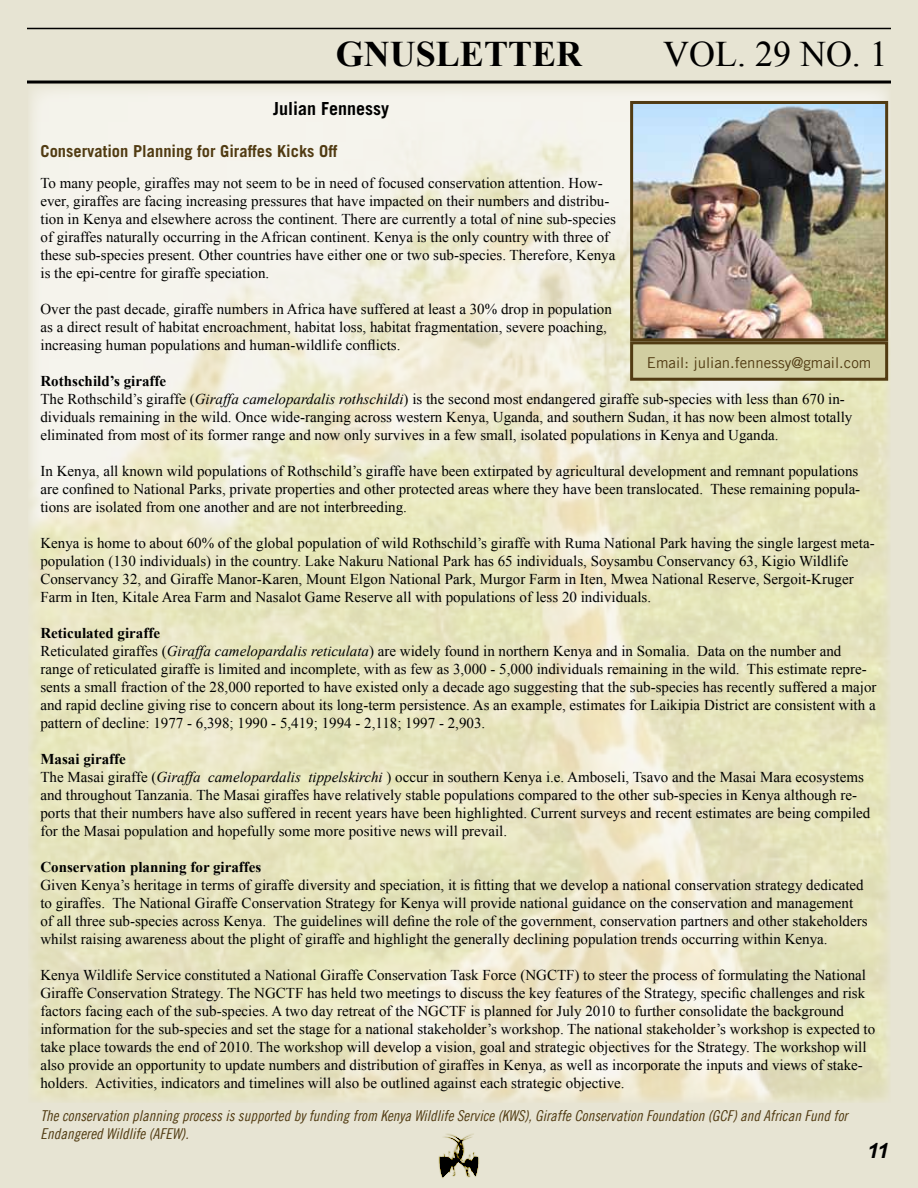
<style>
.page{position:relative;width:918px;height:1188px;background:#fff}
.page>*{position:absolute;margin:0;border:0;box-sizing:border-box;transform-origin:0 0}
.t1{font:700 36px "Times New Roman";color:#000}
.t2{font:36px "Times New Roman";color:#000}
.t3{font:italic 700 21px "Arial";color:#000}
.t4{font:700 18px "Trade Gothic LT Com";color:#000}
.t5{font:700 16.5px "Trade Gothic LT Com";color:#513b12}
.t6{font:15px/18px "Times New Roman";color:#000}
.t7{font:15px/18px "Trade Gothic LT Com Cn 18 Obl";color:#513b12}
.t8{font:700 15px "Times New Roman";color:#000}
.t9{font:15px "Trade Gothic LT Com";color:#513b12}
.s1{font-weight:700}
.s2{font-style:italic}
</style>
<div class="page">
<div style="left:0;top:1px;width:918px;height:1187px;background:#e7e4d3"></div>
<hr style="left:27px;top:81px;width:864px;height:3px;background:#000">
<img style="left:30px;top:88px;width:859px;height:1014px">
<img style="left:634px;top:105px;width:250px;height:232px">
<div style="left:630px;top:101px;width:258px;height:240px;border:3px solid #513b12"></div>
<img style="left:438px;top:1133px;width:41px;height:46px">
<hr style="left:27px;top:28px;width:864px;height:1px;background:#000">
<div style="left:632px;top:343px;width:255px;height:36px;background:#d1cea1"></div>
<div style="left:630px;top:341px;width:258px;height:40px;border:3px solid #513b12"></div>
<h1 class="t1" style="left:336px;top:29px;width:248px">gnusletter</h1>
<h1 class="t2" style="left:663px;top:30px;width:226px">Vol. 29 no. 1</h1>
<p class="t4" style="left:273px;top:97px;width:117px">Julian Fennessy</p>
<p class="t5" style="left:40px;top:141px;width:299px">Conservation planning for giraffes kicks off</p>
<p class="t6" style="left:40px;top:174px;width:577px">To many people, giraffes may not seem to be in need of focused conservation attention. How&shy;ever, giraffes are facing increasing pressures that have impacted on their numbers and distribu&shy;tion in Kenya and elsewhere across the continent. There are currently a total of nine sub-species of giraffes naturally occurring in the African continent. Kenya is the only country with three of these sub-species present. Other countries have either one or two sub-species. Therefore, Kenya is the epi-centre for giraffe speciation.</p>
<p class="t6" style="left:40px;top:300px;width:573px">Over the past decade, giraffe numbers in Africa have suffered at least a 30% drop in population as a direct result of habitat encroachment, habitat loss, habitat fragmentation, severe poaching, increasing human populations and human-wildlife conflicts.</p>
<p class="t6" style="left:40px;top:372px;width:813px"><span class="s1">Rothschild’s giraffe<br></span>The Rothschild’s giraffe (<span class="s2">Giraffa camelopardalis rothschildi</span>) is the second most endangered giraffe sub-species with less than 670 in&shy;dividuals remaining in the wild. Once wide-ranging across western Kenya, Uganda, and southern Sudan, it has now been almost totally eliminated from most of its former range and now only survives in a few small, isolated populations in Kenya and Uganda.</p>
<p class="t6" style="left:40px;top:462px;width:821px">In Kenya, all known wild populations of Rothschild’s giraffe have been extirpated by agricultural development and remnant populations are confined to National Parks, private properties and other protected areas where they have been translocated. These remaining popula&shy;tions are isolated from one another and are not interbreeding.</p>
<p class="t6" style="left:40px;top:534px;width:836px">Kenya is home to about 60% of the global population of wild Rothschild’s giraffe with Ruma National Park having the single largest meta&shy;population (130 individuals) in the country. Lake Nakuru National Park has 65 individuals, Soysambu Conservancy 63, Kigio Wildlife Conservancy 32, and Giraffe Manor-Karen, Mount Elgon National Park, Murgor Farm in Iten, Mwea National Reserve, Sergoit-Kruger Farm in Iten, Kitale Area Farm and Nasalot Game Reserve all with populations of less 20 individuals.</p>
<p class="t6" style="left:40px;top:624px;width:838px"><span class="s1">Reticulated giraffe<br></span>Reticulated giraffes (<span class="s2">Giraffa camelopardalis reticulata</span>) are widely found in northern Kenya and in Somalia. Data on the number and range of reticulated giraffe is limited and incomplete, with as few as 3,000 - 5,000 individuals remaining in the wild. This estimate repre&shy;sents a small fraction of the 28,000 reported to have existed only a decade ago suggesting that the sub-species has recently suffered a major and rapid decline giving rise to concern about its long-term persistence. As an example, estimates for Laikipia District are consistent with a pattern of decline: 1977 - 6,398; 1990 - 5,419; 1994 - 2,118; 1997 - 2,903.</p>
<p class="t6" style="left:40px;top:750px;width:831px"><span class="s1">Masai giraffe<br></span>The Masai giraffe (<span class="s2">Giraffa camelopardalis tippelskirchi</span> ) occur in southern Kenya i.e. Amboseli, Tsavo and the Masai Mara ecosystems and throughout Tanzania. The Masai giraffes have relatively stable populations compared to the other sub-species in Kenya although re&shy;ports that their numbers have also suffered in recent years have been highlighted. Current surveys and recent estimates are being compiled for the Masai population and hopefully some more positive news will prevail.</p>
<p class="t8" style="left:40px;top:857px;width:222px">Conservation planning for giraffes</p>
<p class="t6" style="left:40px;top:876px;width:829px">Given Kenya’s heritage in terms of giraffe diversity and speciation, it is fitting that we develop a national conservation strategy dedicated to giraffes. The National Giraffe Conservation Strategy for Kenya will provide national guidance on the conservation and management of all three sub-species across Kenya. The guidelines will define the role of the government, conservation partners and other stakeholders whilst raising awareness about the plight of giraffe and highlight the generally declining population trends occurring within Kenya.</p>
<p class="t6" style="left:40px;top:966px;width:836px">Kenya Wildlife Service constituted a National Giraffe Conservation Task Force (NGCTF) to steer the process of formulating the National Giraffe Conservation Strategy. The NGCTF has held two meetings to discuss the key features of the Strategy, specific challenges and risk factors facing each of the sub-species. A two day retreat of the NGCTF is planned for July 2010 to further consolidate the background information for the sub-species and set the stage for a national stakeholder’s workshop. The national stakeholder’s workshop is expected to take place towards the end of 2010. The workshop will develop a vision, goal and strategic objectives for the Strategy. The workshop will also provide an opportunity to update numbers and distribution of giraffes in Kenya, as well as incorporate the inputs and views of stake&shy;holders. Activities, indicators and timelines will also be outlined against each strategic objective.</p>
<p class="t7" style="left:40px;top:1107px;width:809px">The conservation planning process is supported by funding from Kenya Wildlife Service (KWS), Giraffe Conservation Foundation (GCF) and African Fund for<br>Endangered Wildlife (AFEW).</p>
<h2 class="t3" style="left:867px;top:1137px;width:23px">11</h2>
<p class="t9" style="left:647px;top:354px;width:226px">Email: julian.fennessy@gmail.com</p>
</div>
